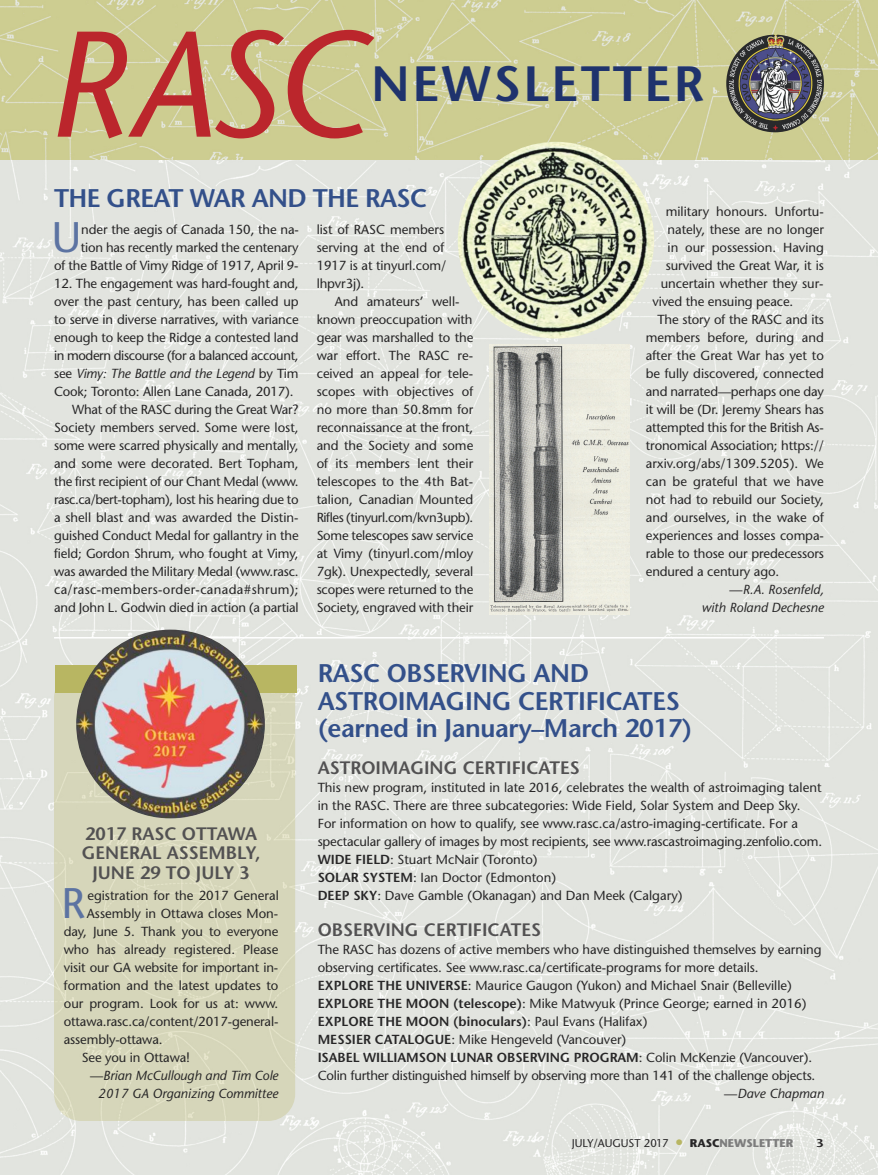
<style>
.page{position:relative;width:878px;height:1175px;background:#fff}
.page>*{position:absolute;margin:0;border:0;box-sizing:border-box;transform-origin:0 0}
.t1{font:italic 150px "Stone Sans";color:#bb262c}
.t2{font:600 49.5px "Stone Sans";letter-spacing:.05em;color:#1f336d}
.t3{font:42.75px "Stone Sans";color:#5c73a2}
.t4{font:600 25.5px/27px "Stone Sans";letter-spacing:-.015em;color:#33508a}
.t5{font:600 18px/19.5px "Stone Sans";color:#525152;text-align:center}
.t6{font:13.2px/18px "Stone Sans";letter-spacing:-.005em;color:#272627}
.t7{font:italic 13.2px "Stone Sans";color:#272627}
.t8{font:600 13.2px "Stone Sans";letter-spacing:-.005em;color:#272627}
.t9{font:13.2px "Stone Sans";letter-spacing:-.025em;color:#272627}
.t10{font:13.2px "Stone Sans";letter-spacing:.025em;color:#272627}
.t11{font:11.25px "Stone Sans";color:#272627}
.t12{font:600 11.25px "Stone Sans";color:#272627;scale:1.2 1}
.s1{font-style:normal}
.s2{font-weight:600}
.s3{font-weight:400}
.s4{font-size:16.5px;color:#b8b662}
.s5{font-weight:700}
.s6{font-weight:700;color:#7d7d7d}
</style>
<div class="page">
<img style="left:0;top:159px;width:878px;height:1015px">
<img style="left:0;top:0;width:878px;height:159px">
<img style="left:726px;top:35px;width:98px;height:97px;border-radius:50%">
<div style="left:54px;top:671px;width:241px;height:449px;background:#d6d6ba"></div>
<div style="left:55px;top:665px;width:242px;height:28px;background:#b8b662"></div>
<img style="left:457px;top:142px;width:197px;height:196px;border-radius:50%">
<hr style="left:54px;top:637px;width:770px;height:1px;background:#fff">
<img style="left:76px;top:629px;width:189px;height:189px;border-radius:50%">
<img style="left:490px;top:344px;width:139px;height:270px">
<h1 class="t1" style="left:46px;top:26px;width:320px">RASC</h1>
<h2 class="t2" style="left:371px;top:64px;width:334px">NEWSLETTER</h2>
<h3 class="t4" style="left:54px;top:187px;width:375px">THE GREAT WAR AND THE RASC</h3>
<h3 class="t3" style="left:52px;top:221px;width:31px">U</h3>
<p class="t6" style="left:54px;top:222px;width:246px;text-align:right">nder the aegis of Canada 150, the na-<br>tion has recently marked the centenary<br>of the Battle of Vimy Ridge of 1917, April 9-</p>
<p class="t6" style="left:54px;top:276px;width:246px">12. The engagement was hard-fought and,</p>
<p class="t6" style="left:54px;top:294px;width:246px">over the past century, has been called up</p>
<p class="t6" style="left:54px;top:312px;width:246px">to serve in diverse narratives, with variance</p>
<p class="t6" style="left:54px;top:330px;width:246px">enough to keep the Ridge a contested land</p>
<p class="t9" style="left:54px;top:350px;width:246px">in modern discourse (for a balanced account,</p>
<p class="t7" style="left:54px;top:368px;width:246px"><span class="s1">see</span> Vimy: The Battle and the Legend <span class="s1">by Tim</span></p>
<p class="t6" style="left:54px;top:384px;width:241px">Cook; Toronto: Allen Lane Canada, 2017).</p>
<p class="t6" style="left:72px;top:402px;width:228px">What of the RASC during the Great War?</p>
<p class="t6" style="left:54px;top:420px;width:246px">Society members served. Some were lost,</p>
<p class="t6" style="left:54px;top:438px;width:246px">some were scarred physically and mentally,</p>
<p class="t6" style="left:54px;top:456px;width:246px">and some were decorated. Bert Topham,</p>
<p class="t6" style="left:54px;top:474px;width:246px">the first recipient of our Chant Medal (www.</p>
<p class="t6" style="left:54px;top:492px;width:246px">rasc.ca/bert-topham), lost his hearing due to</p>
<p class="t6" style="left:54px;top:510px;width:246px">a shell blast and was awarded the Distin-</p>
<p class="t6" style="left:54px;top:528px;width:246px">guished Conduct Medal for gallantry in the</p>
<p class="t6" style="left:54px;top:546px;width:246px">field; Gordon Shrum, who fought at Vimy,</p>
<p class="t6" style="left:54px;top:564px;width:246px">was awarded the Military Medal (www.rasc.</p>
<p class="t10" style="left:54px;top:584px;width:246px">ca/rasc-members-order-canada#shrum);</p>
<p class="t6" style="left:54px;top:600px;width:246px">and John L. Godwin died in action (a partial</p>
<p class="t6" style="left:317px;top:222px;width:131px">list of RASC members serving at the end of<br>1917 is at tinyurl.com/ lhpvr3j).</p>
<p class="t6" style="left:317px;top:294px;width:158px;text-align:center">And amateurs’ well&shy;known preoccupation with gear was marshalled to the war effort. The RASC re&shy;ceived an appeal for tele&shy;scopes with objectives of no more than 50.8mm for reconnaissance at the front, and the Society and some of its members lent their telescopes to the 4th Bat&shy;talion, Canadian Mounted<br>Rifles (tinyurl.com/kvn3upb).<br>Some telescopes saw service at Vimy (tinyurl.com/mloy<br>7gk). Unexpectedly, several scopes were returned to the<br>Society, engraved with their</p>
<p class="t6" style="left:665px;top:204px;width:160px">military honours. Unfortu-</p>
<p class="t6" style="left:667px;top:222px;width:158px">nately, these are no longer</p>
<p class="t6" style="left:667px;top:240px;width:158px">in our possession. Having</p>
<p class="t6" style="left:665px;top:258px;width:160px">survived the Great War, it is</p>
<p class="t6" style="left:660px;top:276px;width:164px">uncertain whether they sur-</p>
<p class="t6" style="left:652px;top:294px;width:142px">vived the ensuing peace.</p>
<p class="t6" style="left:657px;top:312px;width:168px">The story of the RASC and its</p>
<p class="t6" style="left:645px;top:330px;width:180px">members before, during and</p>
<p class="t6" style="left:645px;top:348px;width:180px">after the Great War has yet to</p>
<p class="t6" style="left:645px;top:366px;width:180px">be fully discovered, connected</p>
<p class="t6" style="left:645px;top:384px;width:180px">and narrated—perhaps one day</p>
<p class="t6" style="left:645px;top:402px;width:180px">it will be (Dr. Jeremy Shears has</p>
<p class="t6" style="left:645px;top:420px;width:179px">attempted this for the British As-</p>
<p class="t6" style="left:645px;top:438px;width:180px">tronomical Association; https://</p>
<p class="t6" style="left:645px;top:456px;width:180px">arxiv.org/abs/1309.5205). We</p>
<p class="t6" style="left:645px;top:474px;width:180px">can be grateful that we have</p>
<p class="t6" style="left:645px;top:492px;width:180px">not had to rebuild our Society,</p>
<p class="t6" style="left:645px;top:510px;width:180px">and ourselves, in the wake of</p>
<p class="t6" style="left:645px;top:528px;width:179px">experiences and losses compa-</p>
<p class="t6" style="left:645px;top:546px;width:180px">rable to those our predecessors</p>
<p class="t6" style="left:645px;top:564px;width:135px">endured a century ago.</p>
<p class="t7" style="left:729px;top:584px;width:96px"><span class="s1">—</span>R.A. Rosenfeld,</p>
<p class="t7" style="left:701px;top:602px;width:124px">with Roland Dechesne</p>
<h3 class="t5" style="left:82px;top:825px;width:180px">2017 RASC OTTAWA<br>GENERAL ASSEMBLY,<br>JUNE 29 TO JULY 3</h3>
<h3 class="t3" style="left:61px;top:887px;width:25px">R</h3>
<p class="t6" style="left:87px;top:888px;width:193px">egistration for the 2017 General</p>
<p class="t6" style="left:87px;top:906px;width:193px">Assembly in Ottawa closes Mon-</p>
<p class="t6" style="left:64px;top:924px;width:216px">day, June 5. Thank you to everyone</p>
<p class="t6" style="left:64px;top:942px;width:216px">who has already registered. Please</p>
<p class="t6" style="left:64px;top:960px;width:216px">visit our GA website for important in-</p>
<p class="t6" style="left:64px;top:978px;width:216px">formation and the latest updates to</p>
<p class="t6" style="left:64px;top:996px;width:216px">our program. Look for us at: www.</p>
<p class="t6" style="left:64px;top:1014px;width:216px">ottawa.rasc.ca/content/2017-general-</p>
<p class="t6" style="left:64px;top:1032px;width:100px">assembly-ottawa.</p>
<p class="t6" style="left:82px;top:1050px;width:110px">See you in Ottawa!</p>
<p class="t7" style="left:90px;top:1070px;width:190px"><span class="s1">—</span>Brian McCullough and Tim Cole</p>
<p class="t7" style="left:98px;top:1088px;width:182px">2017 GA Organizing Committee</p>
<h3 class="t4" style="left:318px;top:663px;width:376px">RASC OBSERVING AND<br>ASTROIMAGING CERTIFICATES (earned in January–March 2017)</h3>
<h3 class="t5" style="left:317px;top:760px;width:264px">ASTROIMAGING CERTIFICATES</h3>
<p class="t6" style="left:317px;top:780px;width:506px">This new program, instituted in late 2016, celebrates the wealth of astroimaging talent in the RASC. There are three subcategories: Wide Field, Solar System and Deep Sky.<br>For information on how to qualify, see www.rasc.ca/astro-imaging-certificate. For a spectacular gallery of images by most recipients, see www.rascastroimaging.zenfolio.com.<br><span class="s2">WIDE FIELD</span>: Stuart McNair (Toronto)<br><span class="s2">SOLAR SYSTEM</span>: Ian Doctor (Edmonton)<br><span class="s2">DEEP SKY</span>: Dave Gamble (Okanagan) and Dan Meek (Calgary)</p>
<h3 class="t5" style="left:317px;top:922px;width:225px">OBSERVING CERTIFICATES</h3>
<p class="t6" style="left:317px;top:942px;width:505px">The RASC has dozens of active members who have distinguished themselves by earning</p>
<p class="t6" style="left:317px;top:960px;width:442px">observing certificates. See www.rasc.ca/certificate-programs for more details.</p>
<p class="t6" style="left:317px;top:978px;width:475px"><span class="s2">EXPLORE THE UNIVERSE</span>: Maurice Gaugon (Yukon) and Michael Snair (Belleville)</p>
<p class="t6" style="left:317px;top:996px;width:490px"><span class="s2">EXPLORE THE MOON (telescope)</span>: Mike Matwyuk (Prince George; earned in 2016)</p>
<p class="t8" style="left:317px;top:1016px;width:331px">EXPLORE THE MOON (binoculars)<span class="s3">: Paul Evans (Halifax)</span></p>
<p class="t6" style="left:318px;top:1032px;width:310px"><span class="s2">MESSIER CATALOGUE</span>: Mike Hengeveld (Vancouver)</p>
<p class="t8" style="left:318px;top:1052px;width:496px">ISABEL WILLIAMSON LUNAR OBSERVING PROGRAM<span class="s3">: Colin McKenzie (Vancouver).</span></p>
<p class="t6" style="left:318px;top:1068px;width:499px">Colin further distinguished himself by observing more than 141 of the challenge objects.</p>
<p class="t7" style="left:724px;top:1088px;width:101px"><span class="s1">—</span>Dave Chapman</p>
<p class="t11" style="left:571px;top:1138px;width:223px">JULY/AUGUST 2017 <span class="s4">•</span> <span class="s5">RASC</span><span class="s6">NEWSLETTER</span></p>
<p class="t12" style="left:816px;top:1138px;width:8px">3</p>
</div>
